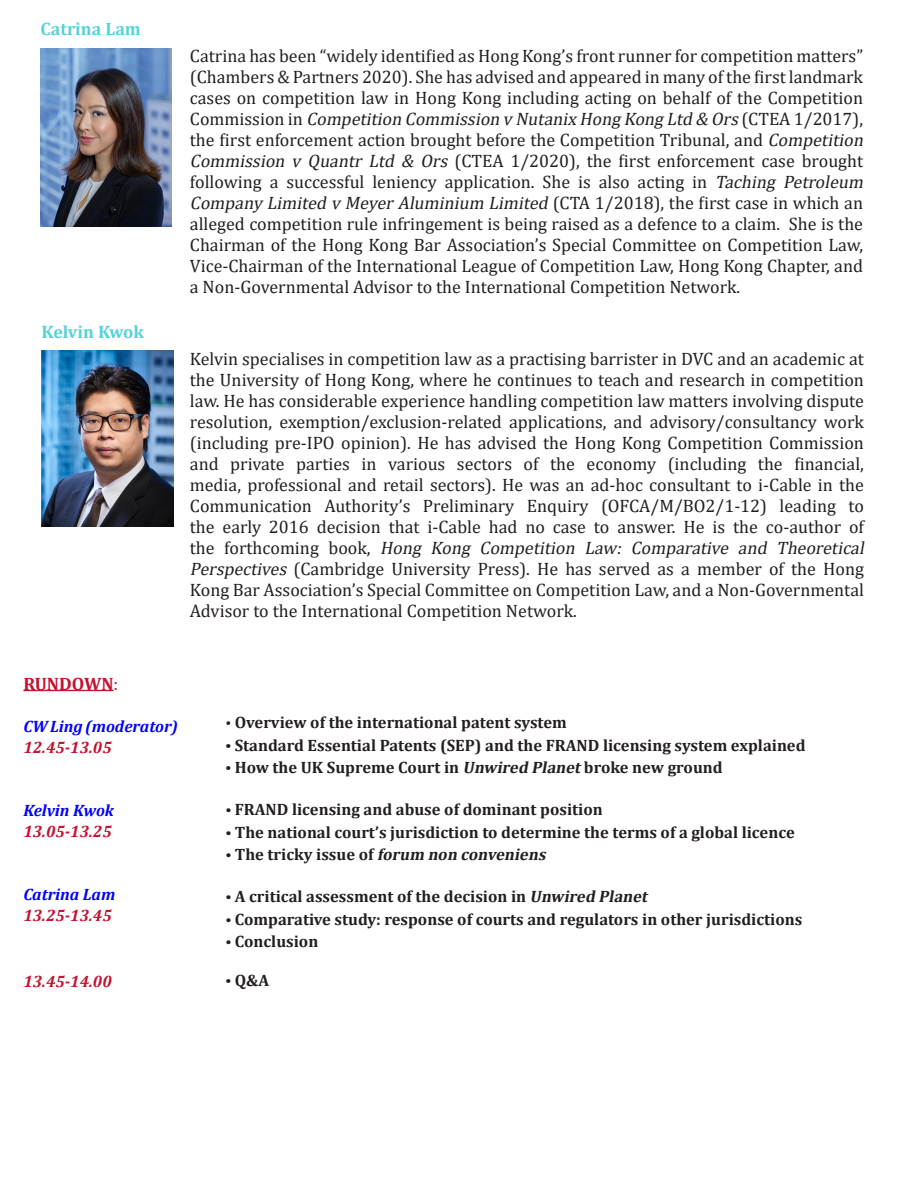
<style>
.page{position:relative;width:918px;height:1188px;background:#fff}
.page>*{position:absolute;margin:0;border:0;box-sizing:border-box;transform-origin:0 0}
.t1{font:18px/21px "Cambria";color:#231f20}
.t2{font:700 18px "Cambria";color:#56d2d9}
.t3{font:700 18px "Cambria";color:#c41230}
.t4{font:700 16.5px "Cambria";color:#231f20}
.t5{font:italic 700 16.5px "Cambria";color:#c41230}
.t6{font:italic 700 16.5px "Cambria";color:#00f}
.t7{font:italic 700 16.5px "Cambria";color:#231f20}
.s1{font-style:italic}
.s2{font-weight:400}
.s3{font-family:"Times New Roman";font-weight:400;font-size:14.85px}
.s4{font-family:"Times New Roman";font-size:14.85px}
.s5{font-family:"Times New Roman";font-style:italic;font-size:14.85px}
.s6{font-style:normal}
</style>
<div class="page">
<img style="left:41px;top:350px;width:132px;height:176px">
<hr style="left:23px;top:690px;width:91px;height:1px;background:#c41230">
<img style="left:40px;top:49px;width:132px;height:178px">
<p class="t2" style="left:40px;top:16px;width:102px">Catrina Lam</p>
<p class="t2" style="left:41px;top:319px;width:104px">Kelvin Kwok</p>
<p class="t1" style="left:190px;top:45px;width:692px">Catrina has been “widely identified as Hong Kong’s front runner for competition matters” (Chambers &amp; Partners 2020). She has advised and appeared in many of the first landmark cases on competition law in Hong Kong including acting on behalf of the Competition<br>C o m m i s s i o n i n <span class="s1">CompetitionCommissionvNutanixHongKongLtd&amp;Ors</span>( C T E A 1 / 2 0 1 7 ) , the first enforcement action brought before the Competition Tribunal, and <span class="s1">Competition CommissionvQuantrLtd&amp;Ors</span>(CTEA 1/2020), the first enforcement case brought following a successful leniency application. She is also acting in <span class="s1">TachingPetroleum CompanyLimitedvMeyerAluminiumLimited</span>( C TA 1 / 2 0 1 8 ) , th e fi r s t c a s e i n wh i c h a n alleged competition rule infringement is being raised as a defence to a claim. She is the Chairman of the Hong Kong Bar Association’s Special Committee on Competition Law, Vice-Chairman of the International League of Competition Law, Hong Kong Chapter, and<br>a Non-Governmental Advisor to the International Competition Network.</p>
<p class="t1" style="left:190px;top:349px;width:693px">Kelvin specialises in competition law as a practising barrister in DVC and an academic at the University of Hong Kong, where he continues to teach and research in competition law. He has considerable experience handling competition law matters involving dispute resolution, exemption/exclusion-related applications, and advisory/consultancy work (including pre-IPO opinion). He has advised the Hong Kong Competition Commission and private parties in various sectors of the economy (including the financial, media, professional and retail sectors). He was an ad-hoc consultant to i-Cable in the Communication Authority’s Preliminary Enquiry (OFCA/M/BO2/1-12) leading to the early 2016 decision that i-Cable had no case to answer. He is the co-author of<br>t h e fo r t h c o m i n g b o o k, <span class="s1">HongKongCompetitionLaw:ComparativeandTheoretical Perspectives</span>(Cambridge University Press). He has served as a member of the Hong Kong Bar Association’s Special Committee on Competition Law, and a Non-Governmental Advisor to the International Competition Network.</p>
<p class="t3" style="left:23px;top:671px;width:97px">RUNDOWN<span class="s2">:</span></p>
<p class="t6" style="left:23px;top:714px;width:156px">CW Ling (moderator)</p>
<p class="t5" style="left:23px;top:735px;width:90px">12.45-13.05</p>
<p class="t6" style="left:23px;top:798px;width:92px">Kelvin Kwok</p>
<p class="t5" style="left:23px;top:819px;width:90px">13.05-13.25</p>
<p class="t6" style="left:23px;top:882px;width:93px">Catrina Lam</p>
<p class="t5" style="left:23px;top:903px;width:90px">13.25-13.45</p>
<p class="t5" style="left:23px;top:969px;width:90px">13.45-14.00</p>
<p class="t4" style="left:226px;top:711px;width:342px"><span class="s3">•</span> Overview of the international patent system</p>
<p class="t4" style="left:226px;top:734px;width:581px"><span class="s4">•</span> Standard Essential Patents (SEP) and the FRAND licensing system explained</p>
<p class="t4" style="left:226px;top:756px;width:498px"><span class="s4">•</span> How the UK Supreme Court in <span class="s1">Unwired Planet</span>broke new ground</p>
<p class="t4" style="left:226px;top:798px;width:378px"><span class="s5">•</span> FRAND licensing and abuse of dominant position</p>
<p class="t4" style="left:226px;top:821px;width:570px"><span class="s5">•</span> The national court’s jurisdiction to determine the terms of a global licence</p>
<p class="t7" style="left:226px;top:843px;width:325px"><span class="s4">•</span> <span class="s6">T h e t r i c ky i s s u e o f</span> forum non conveniens</p>
<p class="t4" style="left:226px;top:885px;width:427px"><span class="s5">•</span> A critical assessment of the decision in <span class="s1">Unwired Planet</span></p>
<p class="t4" style="left:226px;top:908px;width:578px"><span class="s5">•</span> Comparative study: response of courts and regulators in other jurisdictions</p>
<p class="t4" style="left:226px;top:930px;width:94px"><span class="s5">•</span> Conclusion</p>
<p class="t4" style="left:226px;top:969px;width:45px"><span class="s4">•</span> Q&amp;A</p>
</div>
